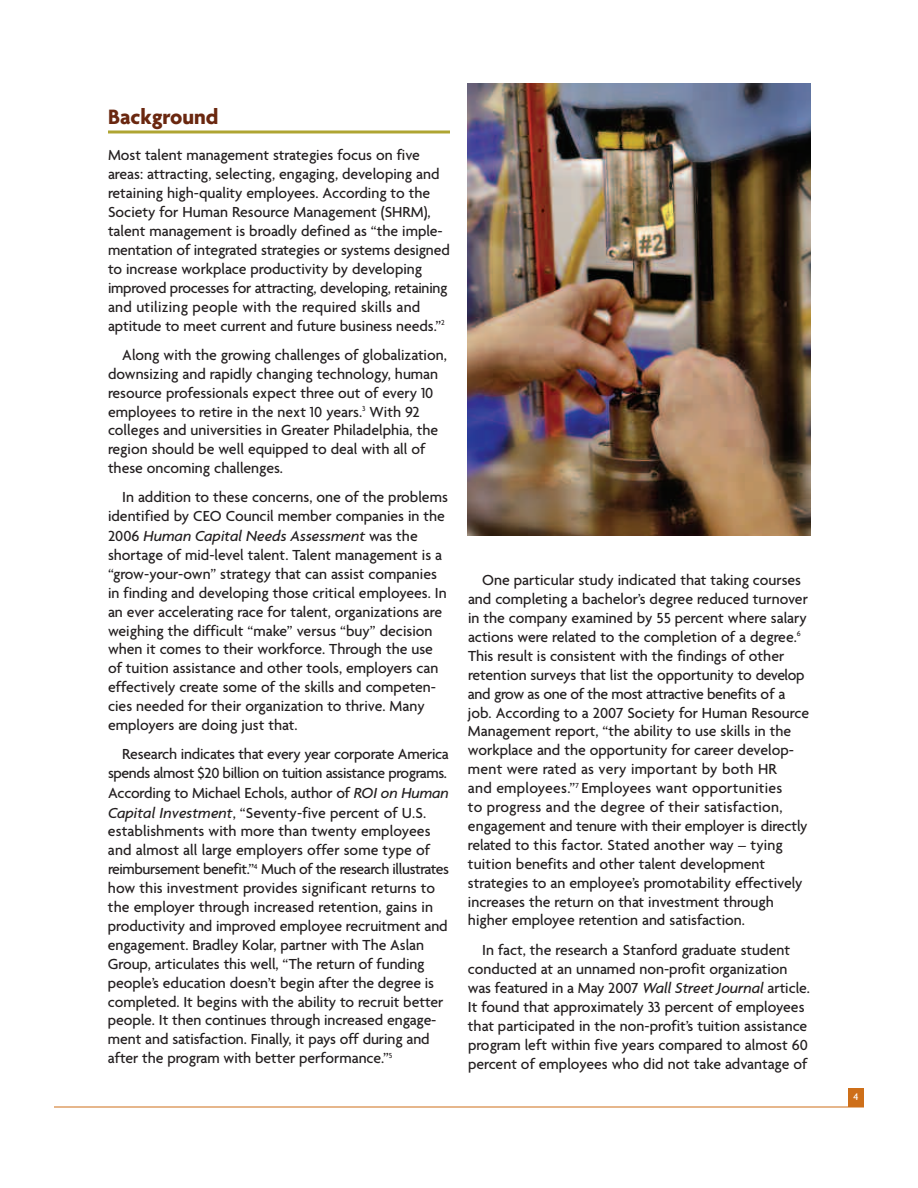
<style>
.page{position:relative;width:918px;height:1188px;background:#fff}
.page>*{position:absolute;margin:0;border:0;box-sizing:border-box;transform-origin:0 0}
.t1{font:700 22.5px "Agenda";color:#6a270f}
.t2{font:500 15.75px/18.9px "Agenda";color:#231f20}
.t3{font:500 10.5px "Agenda";color:#fff}
.s1{font-style:italic}
</style>
<div class="page">
<hr style="left:108px;top:130px;width:342px;height:3px;background:#afa533">
<hr style="left:54px;top:1107px;width:810px;height:1px;background:#ce6f19">
<div style="left:848px;top:1088px;width:16px;height:19px;background:#ce6f19"></div>
<img style="left:468px;top:84px;width:342px;height:452px">
<h1 class="t1" style="left:108px;top:103px;width:112px">Background</h1>
<p class="t2" style="left:108px;top:146px;width:343px">Most talent management strategies focus on five areas: attracting, selecting, engaging, developing and retaining high-quality employees. According to the Society for Human Resource Management (SHRM), talent management is broadly defined as “the imple&shy;mentation of integrated strategies or systems designed to increase workplace productivity by developing improved processes for attracting, developing, retaining and utilizing people with the required skills and aptitude to meet current and future business needs.”<sup>2</sup></p>
<p class="t2" style="left:108px;top:345px;width:340px;text-indent:14px">Along with the growing challenges of globalization, downsizing and rapidly changing technology, human resource professionals expect three out of every 10 employees to retire in the next 10 years.<sup>3</sup> With 92 colleges and universities in Greater Philadelphia, the region should be well equipped to deal with all of these oncoming challenges.</p>
<p class="t2" style="left:108px;top:488px;width:341px;text-indent:14px">In addition to these concerns, one of the problems identified by CEO Council member companies in the 2006 <span class="s1">Human Capital Needs Assessment</span> was the shortage of mid-level talent. Talent management is a “grow-your-own” strategy that can assist companies in finding and developing those critical employees. In an ever accelerating race for talent, organizations are weighing the difficult “make” versus “buy” decision when it comes to their workforce. Through the use of tuition assistance and other tools, employers can effectively create some of the skills and competen&shy;cies needed for their organization to thrive. Many employers are doing just that.</p>
<p class="t2" style="left:108px;top:744px;width:343px;text-indent:14px">Research indicates that every year corporate America spends almost $20 billion on tuition assistance programs.<br>According to Michael Echols, author of <span class="s1">ROI on Human Capital Investment</span>, “Seventy-five percent of U.S. establishments with more than twenty employees and almost all large employers offer some type of reimbursement benefit.”<sup>4</sup> Much of the research illustrates how this investment provides significant returns to the employer through increased retention, gains in productivity and improved employee recruitment and engagement. Bradley Kolar, partner with The Aslan Group, articulates this well, “The return of funding people’s education doesn’t begin after the degree is completed. It begins with the ability to recruit better people. It then continues through increased engage&shy;ment and satisfaction. Finally, it pays off during and after the program with better performance.”<sup>5</sup></p>
<p class="t2" style="left:468px;top:570px;width:343px;text-indent:14px">One particular study indicated that taking courses and completing a bachelor’s degree reduced turnover in the company examined by 55 percent where salary actions were related to the completion of a degree.<sup>6<br></sup>This result is consistent with the findings of other retention surveys that list the opportunity to develop and grow as one of the most attractive benefits of a job. According to a 2007 Society for Human Resource Management report, “the ability to use skills in the workplace and the opportunity for career develop&shy;ment were rated as very important by both HR<br>and employees.”<sup>7</sup> Employees want opportunities<br>to progress and the degree of their satisfaction, engagement and tenure with their employer is directly related to this factor. Stated another way – tying tuition benefits and other talent development strategies to an employee’s promotability effectively increases the return on that investment through higher employee retention and satisfaction.</p>
<p class="t2" style="left:468px;top:940px;width:343px;text-indent:14px">In fact, the research a Stanford graduate student conducted at an unnamed non-profit organization was featured in a May 2007 <span class="s1">Wall Street Journal</span> article.<br>It found that approximately 33 percent of employees that participated in the non-profit’s tuition assistance program left within five years compared to almost 60 percent of employees who did not take advantage of</p>
<p class="t3" style="left:854px;top:1090px;width:7px">4</p>
</div>
